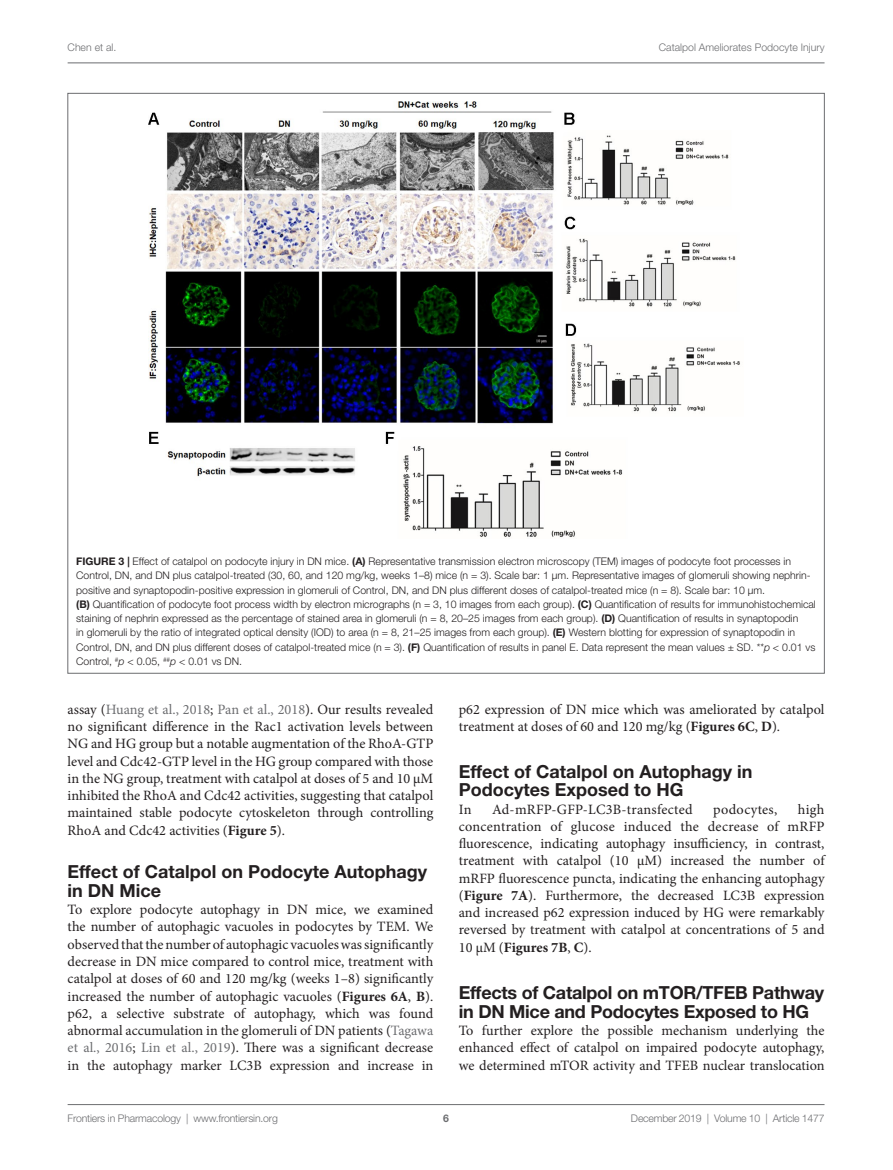
<style>
.page{position:relative;width:893px;height:1170px;background:#fff}
.page>*{position:absolute;margin:0;border:0;box-sizing:border-box;transform-origin:0 0}
._2{font:700 18px/18.8px "Helvetica Neue LT Std";color:#231f20}
.T1{font:14.25px/17.2px "Minion Pro MTC";color:#231f20;text-align:justify}
.T1-2{font:14.25px "Minion Pro MTC";letter-spacing:.02em;color:#231f20}
.T1-3{font:14.25px "Minion Pro MTC";letter-spacing:.025em;color:#231f20}
.FC{font:300 10.5px/14.2px "Helvetica Neue LT Std";color:#231f20}
.t1{font:300 10.5px "Helvetica Neue LT Std";letter-spacing:-.015em;color:#6c6d70}
.t2{font:700 10.5px "Helvetica Neue LT Std";color:#6c6d70}
.s1{font-weight:700}
.s2{font-style:italic}
.s3{color:#6c6d70}
.s4{font-family:"Minion Pro";font-weight:700}
</style>
<div class="page">
<hr style="left:68px;top:63px;width:756px;height:1px;background:#6c6d70">
<hr style="left:68px;top:1104px;width:756px;height:1px;background:#6c6d70">
<img style="left:148px;top:102px;width:592px;height:436px">
<p class="t1" style="left:68px;top:41px;width:50px">Chen et al.</p>
<p class="t1" style="left:659px;top:41px;width:167px">Catalpol Ameliorates Podocyte Injury</p>
<p class="FC" style="left:76px;top:554px;width:741px"><span class="s1">FIGURE 3 |</span> Effect of catalpol on podocyte injury in DN mice. <span class="s1">(A)</span> Representative transmission electron microscopy (TEM) images of podocyte foot processes in Control, DN, and DN plus catalpol-treated (30, 60, and 120 mg/kg, weeks 1–8) mice (n = 3). Scale bar: 1 µm. Representative images of glomeruli showing nephrin&shy;positive and synaptopodin-positive expression in glomeruli of Control, DN, and DN plus different doses of catalpol-treated mice (n = 8). Scale bar: 10 µm.<br><span class="s1">(B)</span> Quantification of podocyte foot process width by electron micrographs (n = 3, 10 images from each group). <span class="s1">(C)</span> Quantification of results for immunohistochemical staining of nephrin expressed as the percentage of stained area in glomeruli (n = 8, 20–25 images from each group). <span class="s1">(D)</span> Quantification of results in synaptopodin<br>in glomeruli by the ratio of integrated optical density (IOD) to area (n = 8, 21–25 images from each group). <span class="s1">(E)</span> Western blotting for expression of synaptopodin in Control, DN, and DN plus different doses of catalpol-treated mice (n = 3). <span class="s1">(F)</span> Quantification of results in panel E. Data represent the mean values ± SD. <span class="s2">**p</span> &lt; 0.01 vs Control, <sup>#</sup><span class="s2">p</span> &lt; 0.05, <sup>##</sup><span class="s2">p</span> &lt; 0.01 vs DN.</p>
<p class="T1" style="left:68px;top:700px;width:367px">assay (<span class="s3">Huang et al., 2018</span>; <span class="s3">Pan et al., 2018</span>). Our results revealed no significant difference in the Rac1 activation levels between NG and HG group but a notable augmentation of the RhoA-GTP level and Cdc42-GTP level in the HG group compared with those in the NG group, treatment with catalpol at doses of 5 and 10 μM inhibited the RhoA and Cdc42 activities, suggesting that catalpol maintained stable podocyte cytoskeleton through controlling RhoA and Cdc42 activities (<span class="s4">Figure 5</span>).</p>
<p class="_2" style="left:68px;top:863px;width:361px">Effect of Catalpol on Podocyte Autophagy in DN Mice</p>
<p class="T1" style="left:68px;top:901px;width:367px">To explore podocyte autophagy in DN mice, we examined the number of autophagic vacuoles in podocytes by TEM. We observed that the number of autophagic vacuoles was significantly decrease in DN mice compared to control mice, treatment with catalpol at doses of 60 and 120 mg/kg (weeks 1–8) significantly increased the number of autophagic vacuoles (<span class="s4">Figures 6A</span>, <span class="s4">B</span>). p62, a selective substrate of autophagy, which was found abnormal accumulation in the glomeruli of DN patients (<span class="s3">Tagawa et al., 2016</span>; <span class="s3">Lin et al., 2019</span>). There was a significant decrease in the autophagy marker LC3B expression and increase in</p>
<p class="T1" style="left:459px;top:700px;width:367px">p62 expression of DN mice which was ameliorated by catalpol treatment at doses of 60 and 120 mg/kg (<span class="s4">Figures 6C</span>, <span class="s4">D</span>).</p>
<p class="_2" style="left:459px;top:762px;width:295px">Effect of Catalpol on Autophagy in<br>Podocytes Exposed to HG</p>
<p class="T1" style="left:459px;top:800px;width:14px">In</p>
<p class="T1-2" style="left:492px;top:799px;width:202px">Ad-mRFP-GFP-LC3B-transfected</p>
<p class="T1-3" style="left:713px;top:799px;width:66px">podocytes,</p>
<p class="T1" style="left:459px;top:800px;width:367px;text-indent:339px">high concentration of glucose induced the decrease of mRFP fluorescence, indicating autophagy insufficiency, in contrast, treatment with catalpol (10 μM) increased the number of mRFP fluorescence puncta, indicating the enhancing autophagy (<span class="s4">Figure 7A</span>). Furthermore, the decreased LC3B expression and increased p62 expression induced by HG were remarkably reversed by treatment with catalpol at concentrations of 5 and 10 μM (<span class="s4">Figures 7B</span>, <span class="s4">C</span>).</p>
<p class="_2" style="left:459px;top:984px;width:367px">Effects of Catalpol on mTOR/TFEB Pathway in DN Mice and Podocytes Exposed to HG</p>
<p class="T1" style="left:459px;top:1021px;width:367px">To further explore the possible mechanism underlying the enhanced effect of catalpol on impaired podocyte autophagy, we determined mTOR activity and TFEB nuclear translocation</p>
<p class="t1" style="left:68px;top:1111px;width:212px">Frontiers in Pharmacology | www.frontiersin.org</p>
<p class="t1" style="left:631px;top:1111px;width:195px">December 2019 | Volume 10 | Article 1477</p>
<p class="t2" style="left:443px;top:1111px;width:7px">6</p>
</div>
